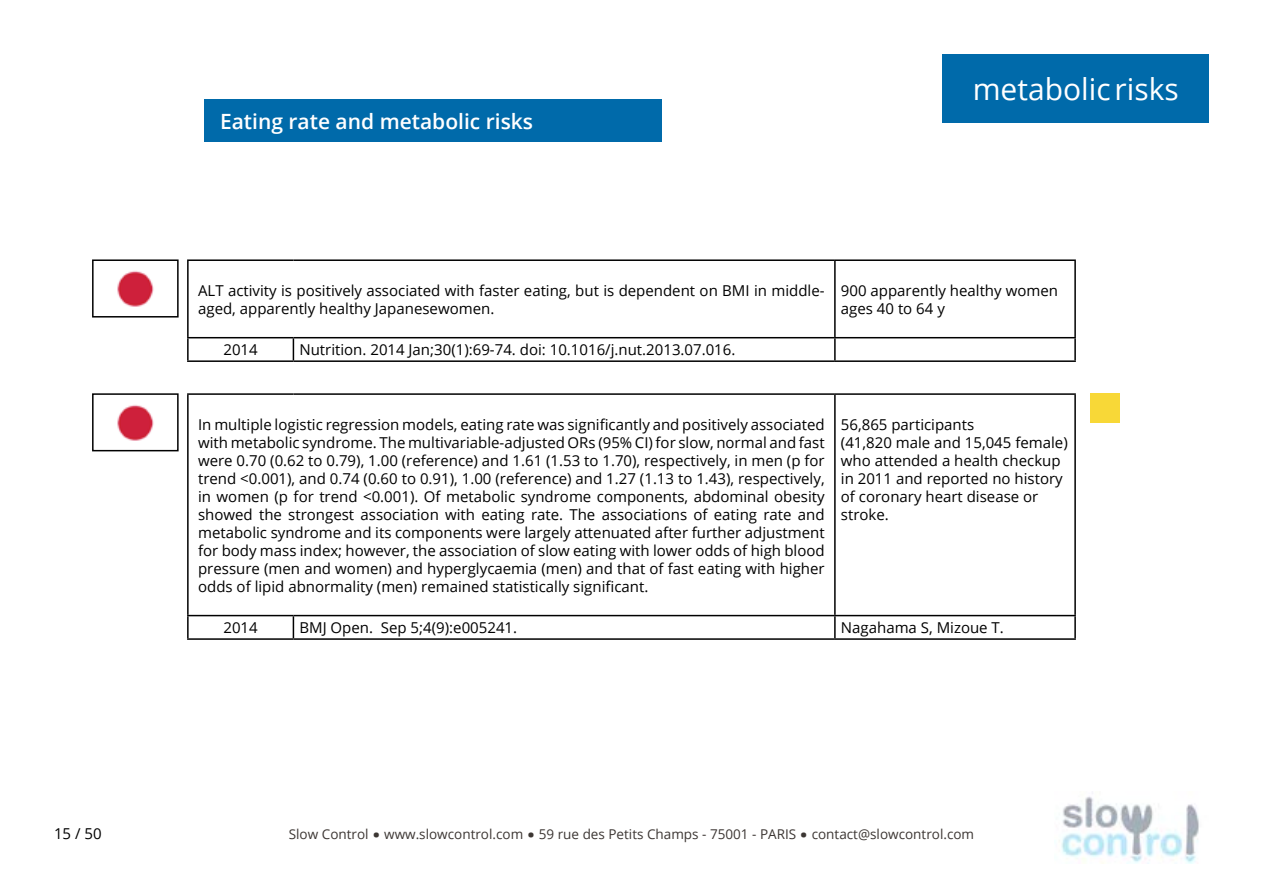
<style>
.page{position:relative;width:1263px;height:893px;background:#fff}
.page>*{position:absolute;margin:0;border:0;box-sizing:border-box;transform-origin:0 0}
.t1{font:30px "Open Sans";color:#fff}
.t2{font:700 30px "Open Sans";color:#3c3633}
.t3{font:600 21px "Open Sans";color:#fff}
.t4{font:15px/18px "Open Sans";color:#000}
.t5{font:13.5px "Open Sans";color:#3c3633}
</style>
<div class="page">
<div style="left:942px;top:54px;width:267px;height:68px;background:#006aaa"></div>
<img style="left:1061px;top:796px;width:138px;height:67px">
<div style="left:204px;top:99px;width:457px;height:43px;background:#006aaa"></div>
<hr style="left:187px;top:393px;width:106px;height:2px;background:#000">
<hr style="left:187px;top:395px;width:2px;height:220px;background:#000">
<hr style="left:293px;top:393px;width:542px;height:2px;background:#000">
<hr style="left:835px;top:393px;width:241px;height:2px;background:#000">
<hr style="left:834px;top:395px;width:2px;height:220px;background:#000">
<hr style="left:1074px;top:395px;width:2px;height:220px;background:#000">
<hr style="left:187px;top:615px;width:106px;height:1px;background:#000">
<hr style="left:187px;top:616px;width:2px;height:22px;background:#000">
<hr style="left:293px;top:615px;width:542px;height:1px;background:#000">
<svg style="left:293px;top:616px;width:1px;height:22px"></svg>
<hr style="left:835px;top:615px;width:241px;height:1px;background:#000">
<hr style="left:834px;top:616px;width:2px;height:22px;background:#000">
<hr style="left:1074px;top:616px;width:2px;height:22px;background:#000">
<hr style="left:187px;top:638px;width:106px;height:2px;background:#000">
<hr style="left:293px;top:638px;width:542px;height:2px;background:#000">
<hr style="left:835px;top:638px;width:241px;height:2px;background:#000">
<hr style="left:187px;top:259px;width:106px;height:2px;background:#000">
<hr style="left:187px;top:261px;width:2px;height:76px;background:#000">
<hr style="left:293px;top:259px;width:542px;height:2px;background:#000">
<hr style="left:835px;top:259px;width:241px;height:2px;background:#000">
<hr style="left:834px;top:261px;width:2px;height:76px;background:#000">
<hr style="left:1074px;top:261px;width:2px;height:76px;background:#000">
<hr style="left:187px;top:337px;width:106px;height:1px;background:#000">
<hr style="left:187px;top:338px;width:2px;height:22px;background:#000">
<hr style="left:293px;top:337px;width:542px;height:1px;background:#000">
<svg style="left:293px;top:338px;width:1px;height:22px"></svg>
<hr style="left:835px;top:337px;width:241px;height:1px;background:#000">
<hr style="left:834px;top:338px;width:2px;height:22px;background:#000">
<hr style="left:1074px;top:338px;width:2px;height:22px;background:#000">
<hr style="left:187px;top:360px;width:106px;height:2px;background:#000">
<hr style="left:293px;top:360px;width:542px;height:2px;background:#000">
<hr style="left:835px;top:360px;width:241px;height:2px;background:#000">
<img style="left:117px;top:271px;width:37px;height:36px">
<div style="left:92px;top:259px;width:87px;height:59px;border:2px solid #000"></div>
<img style="left:117px;top:405px;width:37px;height:36px">
<div style="left:92px;top:393px;width:87px;height:58px;border:2px solid #000"></div>
<div style="left:1090px;top:393px;width:30px;height:30px;background:#f8d837"></div>
<p class="t4" style="left:54px;top:824px;width:49px">15 / 50</p>
<h2 class="t3" style="left:220px;top:107px;width:315px">Eating rate and metabolic risks</h2>
<h1 class="t1" style="left:973px;top:68px;width:208px">metabolic risks</h1>
<p class="t4" style="left:198px;top:281px;width:628px">ALT activity is positively associated with faster eating, but is dependent on BMI in middle&shy;aged, apparently healthy Japanesewomen.</p>
<p class="t4" style="left:841px;top:281px;width:219px">900 apparently healthy women ages 40 to 64 y</p>
<p class="t4" style="left:223px;top:340px;width:36px">2014</p>
<p class="t4" style="left:299px;top:340px;width:437px">Nutrition. 2014 Jan;30(1):69-74. doi: 10.1016/j.nut.2013.07.016.</p>
<p class="t4" style="left:198px;top:415px;width:628px;text-align:justify">In multiple logistic regression models, eating rate was significantly and positively associated with metabolic syndrome. The multivariable-adjusted ORs (95% CI) for slow, normal and fast were 0.70 (0.62 to 0.79), 1.00 (reference) and 1.61 (1.53 to 1.70), respectively, in men (p for trend &lt;0.001), and 0.74 (0.60 to 0.91), 1.00 (reference) and 1.27 (1.13 to 1.43), respectively, in women (p for trend &lt;0.001). Of metabolic syndrome components, abdominal obesity showed the strongest association with eating rate. The associations of eating rate and metabolic syndrome and its components were largely attenuated after further adjustment for body mass index; however, the association of slow eating with lower odds of high blood pressure (men and women) and hyperglycaemia (men) and that of fast eating with higher odds of lipid abnormality (men) remained statistically significant.</p>
<p class="t4" style="left:841px;top:415px;width:228px">56,865 participants<br>(41,820 male and 15,045 female) who attended a health checkup in 2011 and reported no history of coronary heart disease or stroke.</p>
<p class="t4" style="left:223px;top:618px;width:36px">2014</p>
<p class="t4" style="left:299px;top:618px;width:219px">BMJ Open. Sep 5;4(9):e005241.</p>
<p class="t4" style="left:841px;top:618px;width:164px">Nagahama S, Mizoue T.</p>
<p class="t5" style="left:289px;top:824px;width:81px">Slow Control</p>
<h1 class="t2" style="left:372px;top:805px;width:10px">.</h1>
<p class="t5" style="left:384px;top:824px;width:141px">www.slowcontrol.com</p>
<h1 class="t2" style="left:527px;top:805px;width:10px">.</h1>
<p class="t5" style="left:539px;top:824px;width:259px">59 rue des Petits Champs - 75001 - PARIS</p>
<h1 class="t2" style="left:800px;top:805px;width:10px">.</h1>
<p class="t5" style="left:812px;top:824px;width:164px">contact@slowcontrol.com</p>
</div>
